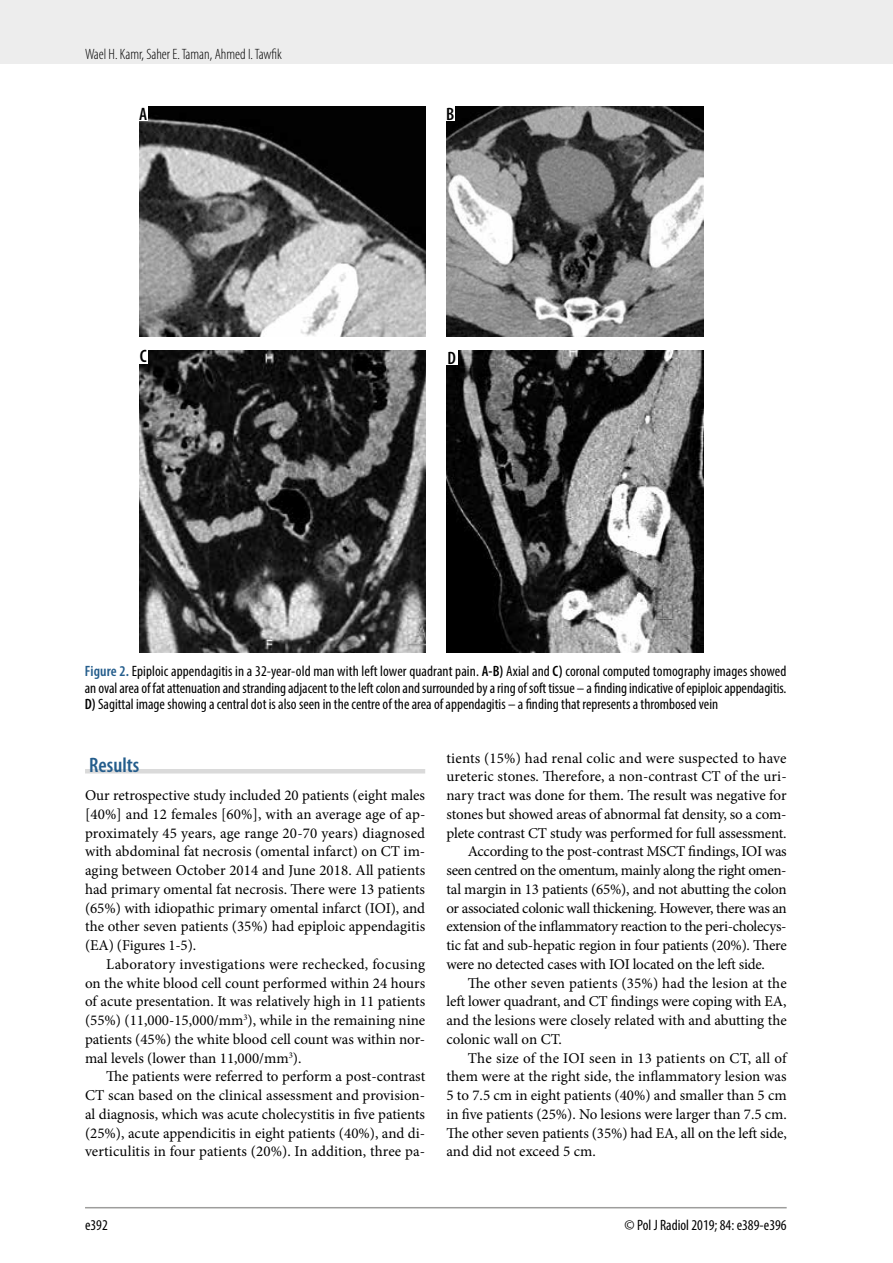
<style>
.page{position:relative;width:893px;height:1263px;background:#fff}
.page>*{position:absolute;margin:0;border:0;box-sizing:border-box;transform-origin:0 0}
.t1{font:600 condensed 21px "Myriad Pro";color:#245d8c}
.t2{font:600 condensed 18px "Myriad Pro";color:#000}
.t3{font:15px/18.8px "Minion Pro";letter-spacing:-.01em;color:#000;text-align:justify}
.t4{font:condensed 15px/16.5px "Myriad Pro";color:#000;text-align:justify}
.t5{font:15px "Minion Pro";letter-spacing:.01em;color:#000}
.t6{font:15px "Minion Pro";letter-spacing:.015em;color:#000}
.t7{font:300 condensed 15px "Myriad Pro";color:#000}
.s1{font-weight:600;color:#245d8c}
.s2{font-weight:600}
</style>
<div class="page">
<div style="left:0;top:0;width:893px;height:64px;background:#ededed"></div>
<hr style="left:85px;top:1207px;width:702px;height:1px;background:#9d9d9c">
<hr style="left:85px;top:769px;width:340px;height:4px;background:#dadada">
<img style="left:139px;top:106px;width:286px;height:231px">
<img style="left:446px;top:106px;width:257px;height:231px">
<div style="left:138px;top:105px;width:10px;height:15px;background:#fff"></div>
<div style="left:445px;top:105px;width:10px;height:15px;background:#fff"></div>
<img style="left:139px;top:351px;width:286px;height:301px">
<img style="left:446px;top:351px;width:257px;height:301px">
<div style="left:138px;top:348px;width:10px;height:15px;background:#fff"></div>
<div style="left:445px;top:350px;width:13px;height:15px;background:#fff"></div>
<p class="t7" style="left:85px;top:45px;width:198px">Wael H. Kamr, Saher E. Taman, Ahmed I. Tawfik</p>
<p class="t2" style="left:139px;top:103px;width:10px">A</p>
<p class="t2" style="left:446px;top:103px;width:10px">B</p>
<p class="t2" style="left:140px;top:345px;width:8px">C</p>
<p class="t2" style="left:447px;top:347px;width:10px">D</p>
<p class="t4" style="left:85px;top:663px;width:703px"><span class="s1">Figure 2.</span> Epiploic appendagitis in a 32-year-old man with left lower quadrant pain. <span class="s2">A-B)</span> Axial and <span class="s2">C)</span> coronal computed tomography images showed an oval area of fat attenuation and stranding adjacent to the left colon and surrounded by a ring of soft tissue – a finding indicative of epiploic appendagitis.<br><span class="s2">D)</span> Sagittal image showing a central dot is also seen in the centre of the area of appendagitis – a finding that represents a thrombosed vein</p>
<h1 class="t1" style="left:89px;top:752px;width:51px">Results</h1>
<p class="t3" style="left:85px;top:786px;width:342px">Our retrospective study included 20 patients (eight males [40%] and 12 females [60%], with an average age of ap&shy;proximately 45 years, age range 20-70 years) diagnosed with abdominal fat necrosis (omental infarct) on CT im&shy;aging between October 2014 and June 2018. All patients had primary omental fat necrosis. There were 13 patients (65%) with idiopathic primary omental infarct (IOI), and the other seven patients (35%) had epiploic appendagitis (EA) (Figures 1-5).</p>
<p class="t3" style="left:85px;top:955px;width:342px;text-indent:21px">Laboratory investigations were rechecked, focusing on the white blood cell count performed within 24 hours of acute presentation. It was relatively high in 11 patients (55%) (11,000-15,000/mm<sup>3</sup>), while in the remaining nine patients (45%) the white blood cell count was within nor&shy;mal levels (lower than 11,000/mm<sup>3</sup>).</p>
<p class="t3" style="left:85px;top:1067px;width:342px;text-indent:21px">The patients were referred to perform a post-contrast CT scan based on the clinical assessment and provision&shy;al diagnosis, which was acute cholecystitis in five patients (25%), acute appendicitis in eight patients (40%), and di&shy;verticulitis in four patients (20%). In addition, three pa-</p>
<p class="t3" style="left:446px;top:748px;width:342px">tients (15%) had renal colic and were suspected to have</p>
<p class="t3" style="left:446px;top:767px;width:342px">ureteric stones. Therefore, a non-contrast CT of the uri-</p>
<p class="t3" style="left:446px;top:786px;width:342px">nary tract was done for them. The result was negative for</p>
<p class="t3" style="left:446px;top:805px;width:342px">stones but showed areas of abnormal fat density, so a com-</p>
<p class="t3" style="left:446px;top:823px;width:342px">plete contrast CT study was performed for full assessment.</p>
<p class="t3" style="left:468px;top:842px;width:321px">According to the post-contrast MSCT findings, IOI was</p>
<p class="t3" style="left:446px;top:861px;width:342px">seen centred on the omentum, mainly along the right omen-</p>
<p class="t3" style="left:446px;top:880px;width:342px">tal margin in 13 patients (65%), and not abutting the colon</p>
<p class="t3" style="left:446px;top:898px;width:342px">or associated colonic wall thickening. However, there was an</p>
<p class="t3" style="left:446px;top:917px;width:341px">extension of the inflammatory reaction to the peri-cholecys-</p>
<p class="t3" style="left:446px;top:936px;width:342px">tic fat and sub-hepatic region in four patients (20%). There</p>
<p class="t3" style="left:446px;top:955px;width:320px">were no detected cases with IOI located on the left side.</p>
<p class="t5" style="left:468px;top:973px;width:320px">The other seven patients (35%) had the lesion at the</p>
<p class="t3" style="left:446px;top:992px;width:342px">left lower quadrant, and CT findings were coping with EA,</p>
<p class="t3" style="left:446px;top:1011px;width:342px">and the lesions were closely related with and abutting the</p>
<p class="t3" style="left:446px;top:1030px;width:117px">colonic wall on CT.</p>
<p class="t6" style="left:468px;top:1048px;width:320px">The size of the IOI seen in 13 patients on CT, all of</p>
<p class="t3" style="left:446px;top:1067px;width:342px">them were at the right side, the inflammatory lesion was</p>
<p class="t3" style="left:446px;top:1086px;width:342px">5 to 7.5 cm in eight patients (40%) and smaller than 5 cm</p>
<p class="t3" style="left:446px;top:1105px;width:342px">in five patients (25%). No lesions were larger than 7.5 cm.</p>
<p class="t3" style="left:446px;top:1123px;width:342px">The other seven patients (35%) had EA, all on the left side,</p>
<p class="t3" style="left:446px;top:1142px;width:151px">and did not exceed 5 cm.</p>
<p class="t4" style="left:85px;top:1216px;width:24px">e392</p>
<p class="t4" style="left:625px;top:1216px;width:164px">© Pol J Radiol 2019; 84: e389-e396</p>
</div>
